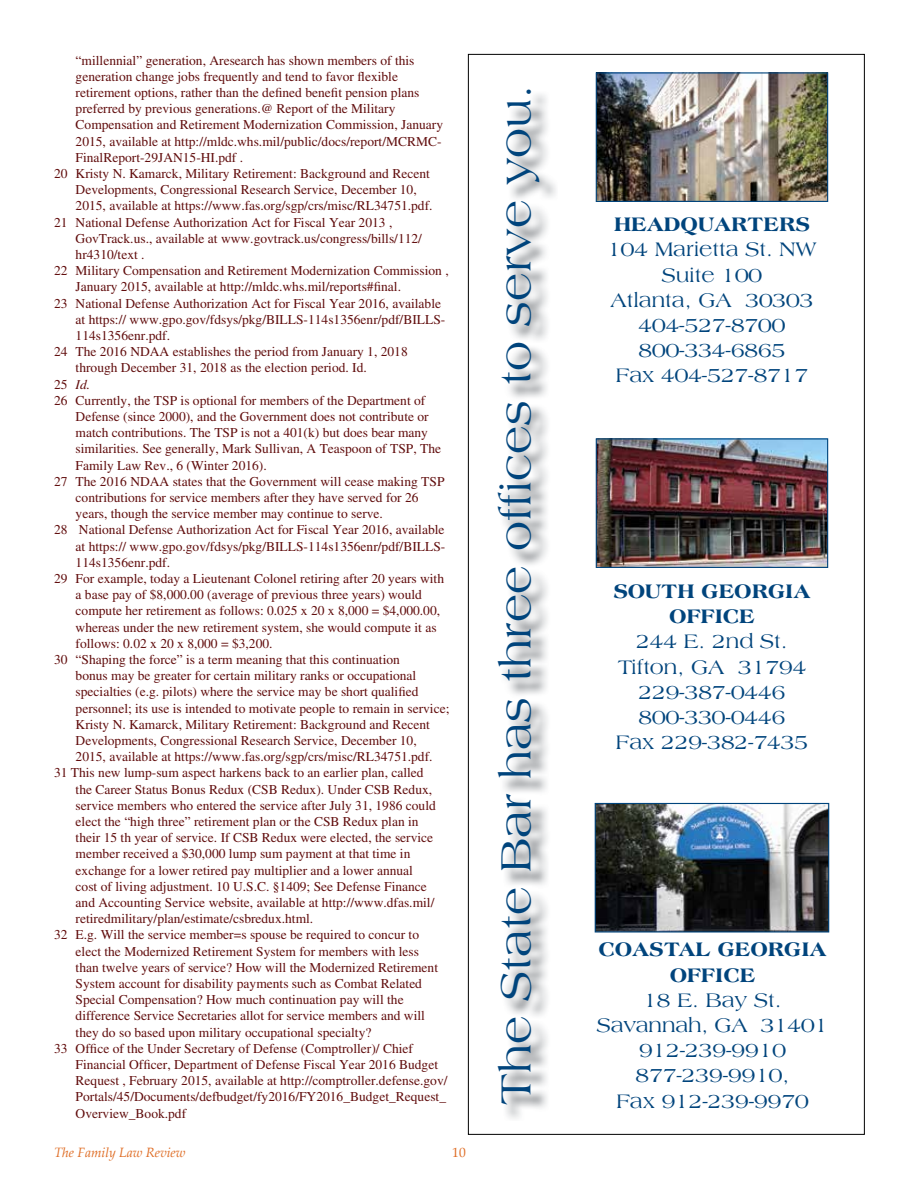
<style>
.page{position:relative;width:918px;height:1188px;background:#fff}
.page>*{position:absolute;margin:0;border:0;box-sizing:border-box;transform-origin:0 0}
.t1{font:45px "Americana";color:#00447c}
.t2{font:21px/25.2px "Americana";color:#00447c;text-align:center}
.t3{font:800 21px/25.2px "Americana";color:#00447c;text-align:center}
.t4{font:13.5px "Times";color:#610d0d}
.t5{font:italic 13.5px "Palatino Linotype";color:#df6d25}
.t6{font:italic 13.5px "Times";color:#610d0d}
.t7{font:13.5px "Palatino Linotype";color:#df6d25}
.s1{font-style:normal}
</style>
<div class="page">
<img style="left:596px;top:72px;width:232px;height:130px">
<img style="left:596px;top:438px;width:232px;height:130px">
<img style="left:595px;top:803px;width:234px;height:130px">
<p class="t4" style="left:76px;top:52px;width:340px">“millennial” generation, Aresearch has shown members of this</p>
<p class="t4" style="left:76px;top:69px;width:324px">generation change jobs frequently and tend to favor flexible</p>
<p class="t4" style="left:76px;top:85px;width:345px">retirement options, rather than the defined benefit pension plans</p>
<p class="t4" style="left:76px;top:101px;width:321px">preferred by previous generations.@ Report of the Military</p>
<p class="t4" style="left:76px;top:117px;width:369px">Compensation and Retirement Modernization Commission, January</p>
<p class="t4" style="left:76px;top:133px;width:368px">2015, available at http://mldc.whs.mil/public/docs/report/MCRMC-</p>
<p class="t4" style="left:76px;top:150px;width:169px">FinalReport-29JAN15-HI.pdf .</p>
<p class="t4" style="left:54px;top:166px;width:377px">20 Kristy N. Kamarck, Military Retirement: Background and Recent</p>
<p class="t4" style="left:76px;top:182px;width:343px">Developments, Congressional Research Service, December 10,</p>
<p class="t4" style="left:76px;top:198px;width:358px">2015, available at https://www.fas.org/sgp/crs/misc/RL34751.pdf.</p>
<p class="t4" style="left:54px;top:214px;width:340px">21 National Defense Authorization Act for Fiscal Year 2013 ,</p>
<p class="t4" style="left:76px;top:231px;width:348px">GovTrack.us., available at www.govtrack.us/congress/bills/112/</p>
<p class="t4" style="left:76px;top:247px;width:70px">hr4310/text .</p>
<p class="t4" style="left:54px;top:263px;width:396px">22 Military Compensation and Retirement Modernization Commission ,</p>
<p class="t4" style="left:76px;top:279px;width:327px">January 2015, available at http://mldc.whs.mil/reports#final.</p>
<p class="t4" style="left:54px;top:295px;width:389px">23 National Defense Authorization Act for Fiscal Year 2016, available</p>
<p class="t4" style="left:76px;top:312px;width:371px">at https:// www.gpo.gov/fdsys/pkg/BILLS-114s1356enr/pdf/BILLS-</p>
<p class="t4" style="left:76px;top:328px;width:96px">114s1356enr.pdf.</p>
<p class="t4" style="left:54px;top:344px;width:355px">24 The 2016 NDAA establishes the period from January 1, 2018</p>
<p class="t4" style="left:76px;top:360px;width:293px">through December 31, 2018 as the election period. Id.</p>
<p class="t6" style="left:54px;top:377px;width:38px"><span class="s1">25</span> Id.</p>
<p class="t4" style="left:54px;top:393px;width:373px">26 Currently, the TSP is optional for members of the Department of</p>
<p class="t4" style="left:76px;top:409px;width:355px">Defense (since 2000), and the Government does not contribute or</p>
<p class="t4" style="left:76px;top:425px;width:354px">match contributions. The TSP is not a 401(k) but does bear many</p>
<p class="t4" style="left:76px;top:441px;width:367px">similarities. See generally, Mark Sullivan, A Teaspoon of TSP, The</p>
<p class="t4" style="left:76px;top:457px;width:193px">Family Law Rev., 6 (Winter 2016).</p>
<p class="t4" style="left:54px;top:474px;width:392px">27 The 2016 NDAA states that the Government will cease making TSP</p>
<p class="t4" style="left:76px;top:490px;width:345px">contributions for service members after they have served for 26</p>
<p class="t4" style="left:76px;top:506px;width:309px">years, though the service member may continue to serve.</p>
<p class="t4" style="left:54px;top:522px;width:392px">28 National Defense Authorization Act for Fiscal Year 2016, available</p>
<p class="t4" style="left:76px;top:538px;width:371px">at https:// www.gpo.gov/fdsys/pkg/BILLS-114s1356enr/pdf/BILLS-</p>
<p class="t4" style="left:76px;top:555px;width:96px">114s1356enr.pdf.</p>
<p class="t4" style="left:54px;top:571px;width:392px">29 For example, today a Lieutenant Colonel retiring after 20 years with</p>
<p class="t4" style="left:76px;top:587px;width:348px">a base pay of $8,000.00 (average of previous three years) would</p>
<p class="t4" style="left:76px;top:603px;width:366px">compute her retirement as follows: 0.025 x 20 x 8,000 = $4,000.00,</p>
<p class="t4" style="left:76px;top:619px;width:363px">whereas under the new retirement system, she would compute it as</p>
<p class="t4" style="left:76px;top:636px;width:198px">follows: 0.02 x 20 x 8,000 = $3,200.</p>
<p class="t4" style="left:54px;top:652px;width:347px">30 “Shaping the force” is a term meaning that this continuation</p>
<p class="t4" style="left:76px;top:668px;width:342px">bonus may be greater for certain military ranks or occupational</p>
<p class="t4" style="left:76px;top:684px;width:345px">specialties (e.g. pilots) where the service may be short qualified</p>
<p class="t4" style="left:76px;top:700px;width:375px">personnel; its use is intended to motivate people to remain in service;</p>
<p class="t4" style="left:76px;top:717px;width:356px">Kristy N. Kamarck, Military Retirement: Background and Recent</p>
<p class="t4" style="left:76px;top:733px;width:343px">Developments, Congressional Research Service, December 10,</p>
<p class="t4" style="left:76px;top:749px;width:358px">2015, available at https://www.fas.org/sgp/crs/misc/RL34751.pdf.</p>
<p class="t4" style="left:54px;top:765px;width:371px">31 This new lump-sum aspect harkens back to an earlier plan, called</p>
<p class="t4" style="left:76px;top:781px;width:358px">the Career Status Bonus Redux (CSB Redux). Under CSB Redux,</p>
<p class="t4" style="left:76px;top:798px;width:362px">service members who entered the service after July 31, 1986 could</p>
<p class="t4" style="left:76px;top:814px;width:345px">elect the “high three” retirement plan or the CSB Redux plan in</p>
<p class="t4" style="left:76px;top:830px;width:359px">their 15 th year of service. If CSB Redux were elected, the service</p>
<p class="t4" style="left:76px;top:846px;width:336px">member received a $30,000 lump sum payment at that time in</p>
<p class="t4" style="left:76px;top:862px;width:339px">exchange for a lower retired pay multiplier and a lower annual</p>
<p class="t4" style="left:76px;top:879px;width:353px">cost of living adjustment. 10 U.S.C. §1409; See Defense Finance</p>
<p class="t4" style="left:76px;top:895px;width:360px">and Accounting Service website, available at http://www.dfas.mil/</p>
<p class="t4" style="left:76px;top:911px;width:239px">retiredmilitary/plan/estimate/csbredux.html.</p>
<p class="t4" style="left:54px;top:927px;width:367px">32 E.g. Will the service member=s spouse be required to concur to</p>
<p class="t4" style="left:76px;top:943px;width:345px">elect the Modernized Retirement System for members with less</p>
<p class="t4" style="left:76px;top:960px;width:364px">than twelve years of service? How will the Modernized Retirement</p>
<p class="t4" style="left:76px;top:976px;width:348px">System account for disability payments such as Combat Related</p>
<p class="t4" style="left:76px;top:992px;width:330px">Special Compensation? How much continuation pay will the</p>
<p class="t4" style="left:76px;top:1008px;width:351px">difference Service Secretaries allot for service members and will</p>
<p class="t4" style="left:76px;top:1024px;width:297px">they do so based upon military occupational specialty?</p>
<p class="t4" style="left:54px;top:1041px;width:361px">33 Office of the Under Secretary of Defense (Comptroller)/ Chief</p>
<p class="t4" style="left:76px;top:1057px;width:364px">Financial Officer, Department of Defense Fiscal Year 2016 Budget</p>
<p class="t4" style="left:76px;top:1073px;width:373px">Request , February 2015, available at http://comptroller.defense.gov/</p>
<p class="t4" style="left:76px;top:1089px;width:372px">Portals/45/Documents/defbudget/fy2016/FY2016_Budget_Request_</p>
<p class="t4" style="left:76px;top:1105px;width:112px">Overview_Book.pdf</p>
<p class="t5" style="left:54px;top:1143px;width:133px">The Family Law Review</p>
<p class="t7" style="left:452px;top:1143px;width:15px">10</p>
<h1 class="t1" style="left:491px;top:1105px;width:1022px;rotate:-90deg">The State Bar has three offices to serve you.</h1>
<h2 class="t3" style="left:614px;top:211px;width:197px">HEADQUARTERS</h2>
<h2 class="t2" style="left:607px;top:237px;width:211px">104 Marietta St. NW<br>Suite 100<br>Atlanta, GA 30303<br>404-527-8700<br>800-334-6865<br>Fax 404-527-8717</h2>
<h2 class="t3" style="left:613px;top:578px;width:199px">SOUTH GEORGIA<br>OFFICE</h2>
<h2 class="t2" style="left:616px;top:629px;width:194px">244 E. 2nd St.<br>Tifton, GA 31794<br>229-387-0446<br>800-330-0446<br>Fax 229-382-7435</h2>
<h2 class="t3" style="left:598px;top:937px;width:230px">COASTAL GEORGIA<br>OFFICE</h2>
<h2 class="t2" style="left:597px;top:987px;width:233px">18 E. Bay St.<br>Savannah, GA 31401<br>912-239-9910<br>877-239-9910,<br>Fax 912-239-9970</h2>
</div>
